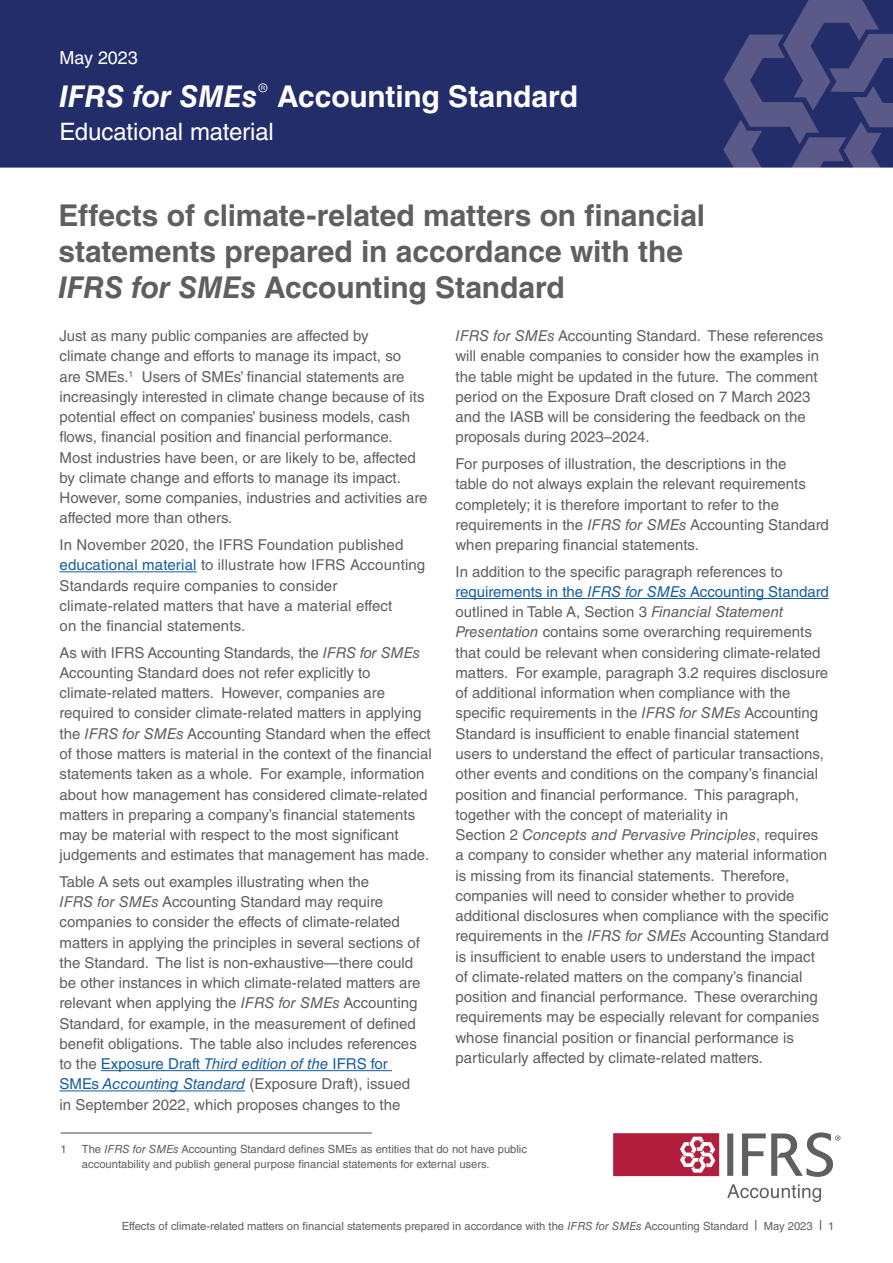
<style>
.page{position:relative;width:893px;height:1263px;background:#fff}
.page>*{position:absolute;margin:0;border:0;box-sizing:border-box;transform-origin:0 0}
.t1{font:700 30px/36px "Helvetica LT Std";letter-spacing:-.005em;color:#5f5f62}
.Banner_heading{font:700 30px "Helvetica LT Std";letter-spacing:-.005em;color:#fff}
.Banner_subheading{font:24px "Helvetica LT Std";letter-spacing:-.005em;color:#fff}
.date{font:18px "Helvetica LT Std";letter-spacing:-.01em;color:#fff}
.body_copy{font:15px/20.2px "Helvetica LT Std";color:#5f5f62}
.footnote{font:11.25px/15px "Helvetica LT Std";color:#5f5f62}
.s1{font-style:italic}
.s2{color:#175d9e}
.s3{font-style:italic;color:#175d9e}
.s4{font-size:13.5px;color:#232d6a}
</style>
<div class="page">
<svg style="left:0;top:0;width:893px;height:168px;background:#28316d"></svg>
<hr style="left:60px;top:571px;width:137px;height:1px;background:#175d9e">
<hr style="left:101px;top:1070px;width:291px;height:1px;background:#175d9e">
<hr style="left:60px;top:1090px;width:185px;height:1px;background:#175d9e">
<div style="left:727px;top:1133px;width:6px;height:43px;background:#5f5f62"></div>
<svg style="left:742px;top:1132px;width:99px;height:45px"></svg>
<svg style="left:613px;top:1133px;width:106px;height:43px;background:#bc3b54"></svg>
<svg style="left:727px;top:1184px;width:94px;height:18px"></svg>
<hr style="left:455px;top:598px;width:374px;height:1px;background:#175d9e">
<hr style="left:61px;top:1132px;width:311px;height:1px;background:#5f5f62">
<p class="date" style="left:60px;top:47px;width:80px">May 2023</p>
<p class="Banner_heading" style="left:60px;top:78px;width:520px"><span class="s1">IFRS for SMEs</span><sup>®</sup> Accounting Standard</p>
<p class="Banner_subheading" style="left:60px;top:118px;width:216px">Educational material</p>
<p class="t1" style="left:58px;top:197px;width:648px">Effects of climate-related matters on financial statements prepared in accordance with the<br><span class="s1">IFRS for SMEs</span> Accounting Standard</p>
<p class="body_copy" style="left:60px;top:326px;width:369px">Just as many public companies are affected by<br>climate change and efforts to manage its impact, so<br>are SMEs.<sup>1</sup> Users of SMEs’ financial statements are increasingly interested in climate change because of its potential effect on companies’ business models, cash flows, financial position and financial performance.<br>Most industries have been, or are likely to be, affected by climate change and efforts to manage its impact.<br>However, some companies, industries and activities are affected more than others.</p>
<p class="body_copy" style="left:60px;top:535px;width:367px">In November 2020, the IFRS Foundation published <span class="s2">educational material</span> to illustrate how IFRS Accounting Standards require companies to consider climate‑related matters that have a material effect<br>on the financial statements.</p>
<p class="body_copy" style="left:60px;top:642px;width:374px">As with IFRS Accounting Standards, the <span class="s1">IFRS for SMEs </span>Accounting Standard does not refer explicitly to climate‑related matters. However, companies are required to consider climate-related matters in applying the <span class="s1">IFRS for SMEs</span> Accounting Standard when the effect of those matters is material in the context of the financial statements taken as a whole. For example, information about how management has considered climate-related matters in preparing a company’s financial statements may be material with respect to the most significant judgements and estimates that management has made.</p>
<p class="body_copy" style="left:60px;top:871px;width:362px">Table A sets out examples illustrating when the<br><span class="s1">IFRS for SMEs</span> Accounting Standard may require companies to consider the effects of climate-related matters in applying the principles in several sections of the Standard. The list is non-exhaustive—there could be other instances in which climate-related matters are relevant when applying the <span class="s1">IFRS for SMEs</span> Accounting Standard, for example, in the measurement of defined benefit obligations. The table also includes references to the <span class="s2">Exposure Draft</span> <span class="s3">Third edition of the</span> <span class="s2">IFRS for SMEs</span> <span class="s3">Accounting Standard</span> (Exposure Draft), issued in September 2022, which proposes changes to the</p>
<p class="body_copy" style="left:455px;top:326px;width:369px"><span class="s1">IFRS for SMEs</span> Accounting Standard. These references will enable companies to consider how the examples in the table might be updated in the future. The comment period on the Exposure Draft closed on 7 March 2023 and the IASB will be considering the feedback on the proposals during 2023–2024.</p>
<p class="body_copy" style="left:455px;top:454px;width:375px">For purposes of illustration, the descriptions in the<br>table do not always explain the relevant requirements completely; it is therefore important to refer to the requirements in the <span class="s1">IFRS for SMEs</span> Accounting Standard when preparing financial statements.</p>
<p class="body_copy" style="left:455px;top:561px;width:375px">In addition to the specific paragraph references to <span class="s2">requirements in the</span> <span class="s3">IFRS for SMEs</span> <span class="s2">Accounting Standard </span>outlined in Table A, Section 3 <span class="s1">Financial Statement Presentation</span> contains some overarching requirements that could be relevant when considering climate‑related matters. For example, paragraph 3.2 requires disclosure of additional information when compliance with the specific requirements in the <span class="s1">IFRS for SMEs</span> Accounting Standard is insufficient to enable financial statement users to understand the effect of particular transactions, other events and conditions on the company’s financial position and financial performance. This paragraph, together with the concept of materiality in<br>Section 2 <span class="s1">Concepts and Pervasive Principles</span>, requires a company to consider whether any material information is missing from its financial statements. Therefore, companies will need to consider whether to provide additional disclosures when compliance with the specific requirements in the <span class="s1">IFRS for SMEs</span> Accounting Standard is insufficient to enable users to understand the impact of climate-related matters on the company’s financial position and financial performance. These overarching requirements may be especially relevant for companies whose financial position or financial performance is particularly affected by climate-related matters.</p>
<p class="footnote" style="left:61px;top:1141px;width:8px">1</p>
<p class="footnote" style="left:82px;top:1141px;width:447px">The <span class="s1">IFRS for SMEs</span> Accounting Standard defines SMEs as entities that do not have public accountability and publish general purpose financial statements for external users.</p>
<p class="footnote" style="left:122px;top:1218px;width:714px">Effects of climate-related matters on financial statements prepared in accordance with the <span class="s1">IFRS for SMEs</span> Accounting Standard <span class="s4">|</span> May 2023 <span class="s4">|</span> 1</p>
</div>
